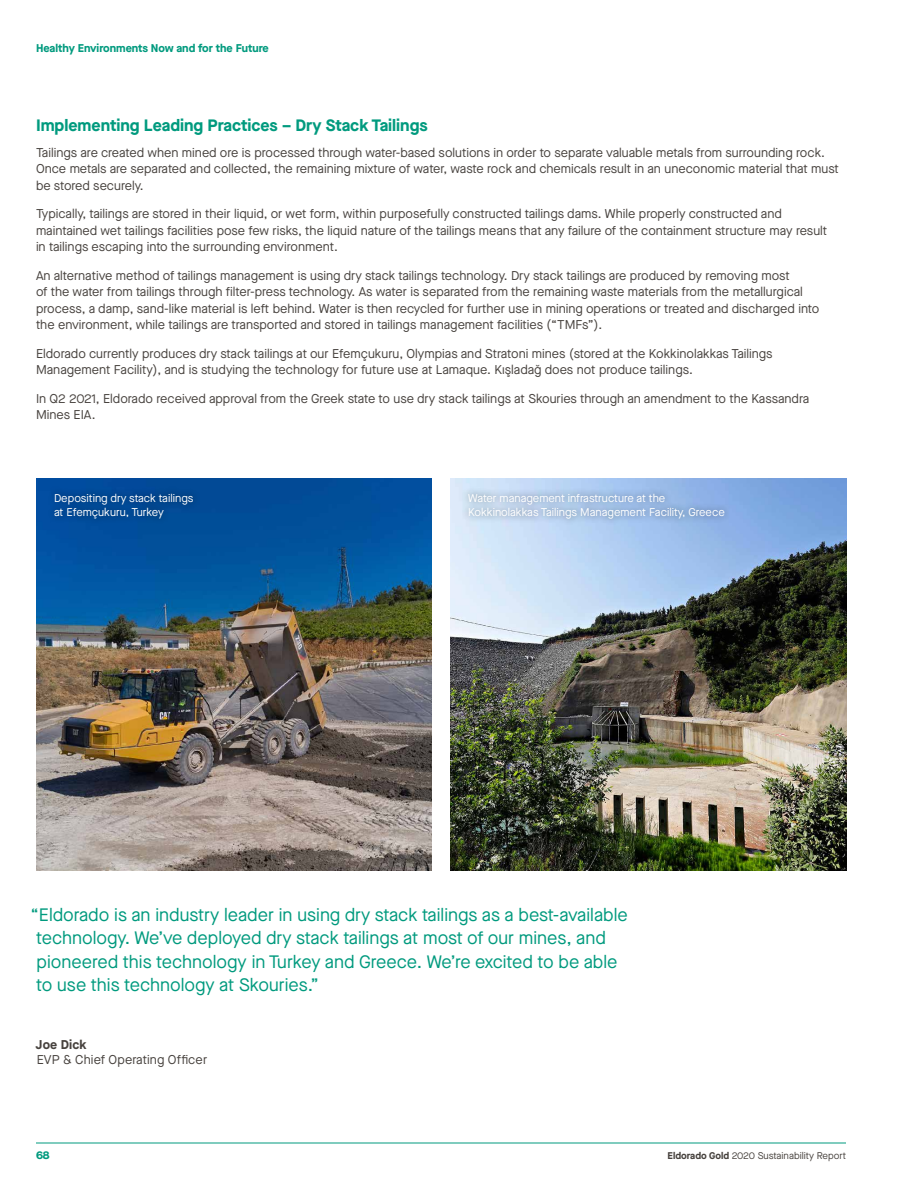
<style>
.page{position:relative;width:918px;height:1188px;background:#fff}
.page>*{position:absolute;margin:0;border:0;box-sizing:border-box;transform-origin:0 0}
.t1{font:18px/23.4px "Maison Neue";color:#009a7e}
.t2{font:700 16.5px "Maison Neue";color:#009a7e}
.t3{font:12.75px/16.5px "Maison Neue";color:#47423e}
.t4{font:700 12.75px "Maison Neue";letter-spacing:.01em;color:#47423e}
.t5{font:11.25px/14.7px "Maison Neue";color:#fff}
.t6{font:700 11.25px "Maison Neue";color:#009a7e}
.t7{font:9.75px "Maison Neue";color:#47423e}
.s1{font-weight:700}
</style>
<div class="page">
<hr style="left:36px;top:1143px;width:810px;height:1px;background:#009a7e">
<img style="left:450px;top:479px;width:396px;height:392px">
<img style="left:36px;top:479px;width:396px;height:392px">
<div style="left:461px;top:486px;width:271px;height:40px;background:#000;opacity:.5"></div>
<div style="left:47px;top:486px;width:154px;height:40px;background:#000;opacity:.5"></div>
<p class="t6" style="left:36px;top:40px;width:234px">Healthy Environments Now and for the Future</p>
<p class="t2" style="left:36px;top:114px;width:393px">Implementing Leading Practices – Dry Stack Tailings</p>
<p class="t3" style="left:36px;top:144px;width:804px">Tailings are created when mined ore is processed through water-based solutions in order to separate valuable metals from surrounding rock.<br>Once metals are separated and collected, the remaining mixture of water, waste rock and chemicals result in an uneconomic material that must be stored securely.</p>
<p class="t3" style="left:36px;top:205px;width:793px">Typically, tailings are stored in their liquid, or wet form, within purposefully constructed tailings dams. While properly constructed and maintained wet tailings facilities pose few risks, the liquid nature of the tailings means that any failure of the containment structure may result in tailings escaping into the surrounding environment.</p>
<p class="t3" style="left:36px;top:267px;width:785px">An alternative method of tailings management is using dry stack tailings technology. Dry stack tailings are produced by removing most<br>of the water from tailings through filter-press technology. As water is separated from the remaining waste materials from the metallurgical process, a damp, sand-like material is left behind. Water is then recycled for further use in mining operations or treated and discharged into the environment, while tailings are transported and stored in tailings management facilities (“TMFs”).</p>
<p class="t3" style="left:36px;top:345px;width:738px">Eldorado currently produces dry stack tailings at our Efemçukuru, Olympias and Stratoni mines (stored at the Kokkinolakkas Tailings<br>Management Facility), and is studying the technology for future use at Lamaque. Kışladağ does not produce tailings.</p>
<p class="t3" style="left:36px;top:390px;width:775px">In Q2 2021, Eldorado received approval from the Greek state to use dry stack tailings at Skouries through an amendment to the Kassandra<br>Mines EIA.</p>
<p class="t5" style="left:54px;top:490px;width:141px">Depositing dry stack tailings at Efemçukuru, Turkey</p>
<p class="t5" style="left:468px;top:490px;width:258px">Water management infrastructure at the<br>Kokkinolakkas Tailings Management Facility, Greece</p>
<p class="t1" style="left:36px;top:903px;width:593px;text-indent:-6px">“Eldorado is an industry leader in using dry stack tailings as a best-available technology. We’ve deployed dry stack tailings at most of our mines, and pioneered this technology in Turkey and Greece. We’re excited to be able to use this technology at Skouries.”</p>
<p class="t4" style="left:36px;top:1036px;width:53px">Joe Dick</p>
<p class="t3" style="left:37px;top:1052px;width:172px">EVP &amp; Chief Operating Officer</p>
<p class="t6" style="left:36px;top:1147px;width:15px">68</p>
<p class="t7" style="left:668px;top:1149px;width:180px"><span class="s1">Eldorado Gold</span> 2020 Sustainability Report</p>
</div>
